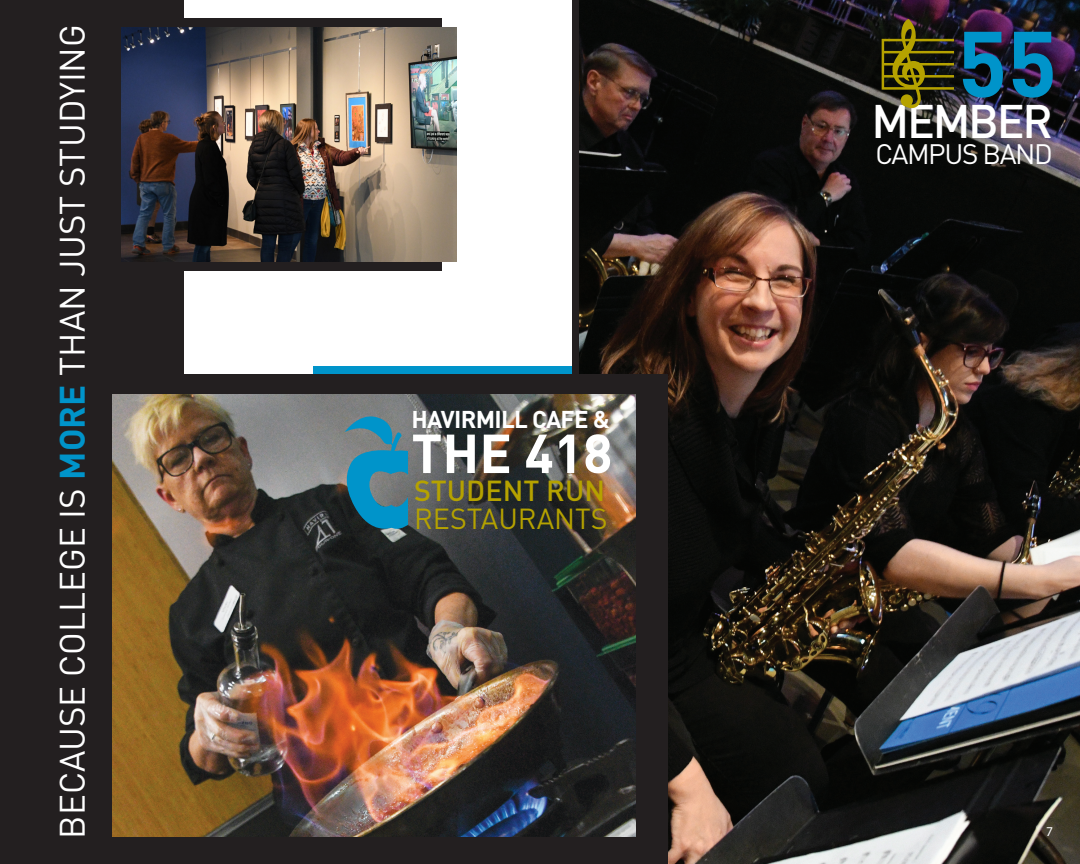
<style>
.page{position:relative;width:1080px;height:864px;background:#fff}
.page>*{position:absolute;margin:0;border:0;box-sizing:border-box;transform-origin:0 0}
.t1{font:700 91.8px "DIN Pro";color:#0094ca}
.t2{font:700 54px "DIN Pro";color:#fff}
.t3{font:500 46.5px "DIN Pro";letter-spacing:-.05em;color:#fff}
.t4{font:34.95px "DIN Pro";color:#fff}
.t5{font:28.65px "DIN Pro";color:#b5a200}
.t6{font:500 28.65px "DIN Pro";color:#b5a200}
.t7{font:27.75px "DIN Pro";letter-spacing:-.05em;color:#fff}
.t8{font:700 24px "DIN Pro";letter-spacing:-.03em;color:#fff}
.t9{font:13.5px "Myriad Pro";color:#fff}
.s1{font-weight:700;color:#0094ca}
</style>
<div class="page">
<div style="left:176px;top:19px;width:266px;height:252px;background:#231f20"></div>
<div style="left:313px;top:366px;width:266px;height:35px;background:#0094ca"></div>
<img style="left:579px;top:0;width:501px;height:864px">
<div style="left:0;top:0;width:184px;height:864px;background:#231f20"></div>
<div style="left:158px;top:375px;width:509px;height:489px;background:#231f20"></div>
<img style="left:112px;top:394px;width:523px;height:443px">
<svg style="left:882px;top:19px;width:72px;height:89px;background:#45400f"></svg>
<svg style="left:344px;top:413px;width:64px;height:121px;background:#3a8098"></svg>
<img style="left:122px;top:27px;width:334px;height:235px">
<p class="t4" style="left:48px;top:839px;width:816px;rotate:-90deg">BECAUSE COLLEGE IS <span class="s1">MORE</span> THAN JUST STUDYING</p>
<p class="t8" style="left:411px;top:403px;width:200px">HAVIRMILL CAFE &amp;</p>
<p class="t2" style="left:411px;top:417px;width:202px">THE 418</p>
<p class="t6" style="left:414px;top:471px;width:192px">STUDENT RUN</p>
<p class="t5" style="left:414px;top:499px;width:195px">RESTAURANTS</p>
<p class="t1" style="left:958px;top:2px;width:101px">55</p>
<p class="t3" style="left:872px;top:90px;width:183px">MEMBER</p>
<p class="t7" style="left:875px;top:135px;width:179px">CAMPUS BAND</p>
<p class="t9" style="left:1046px;top:823px;width:8px">7</p>
</div>
